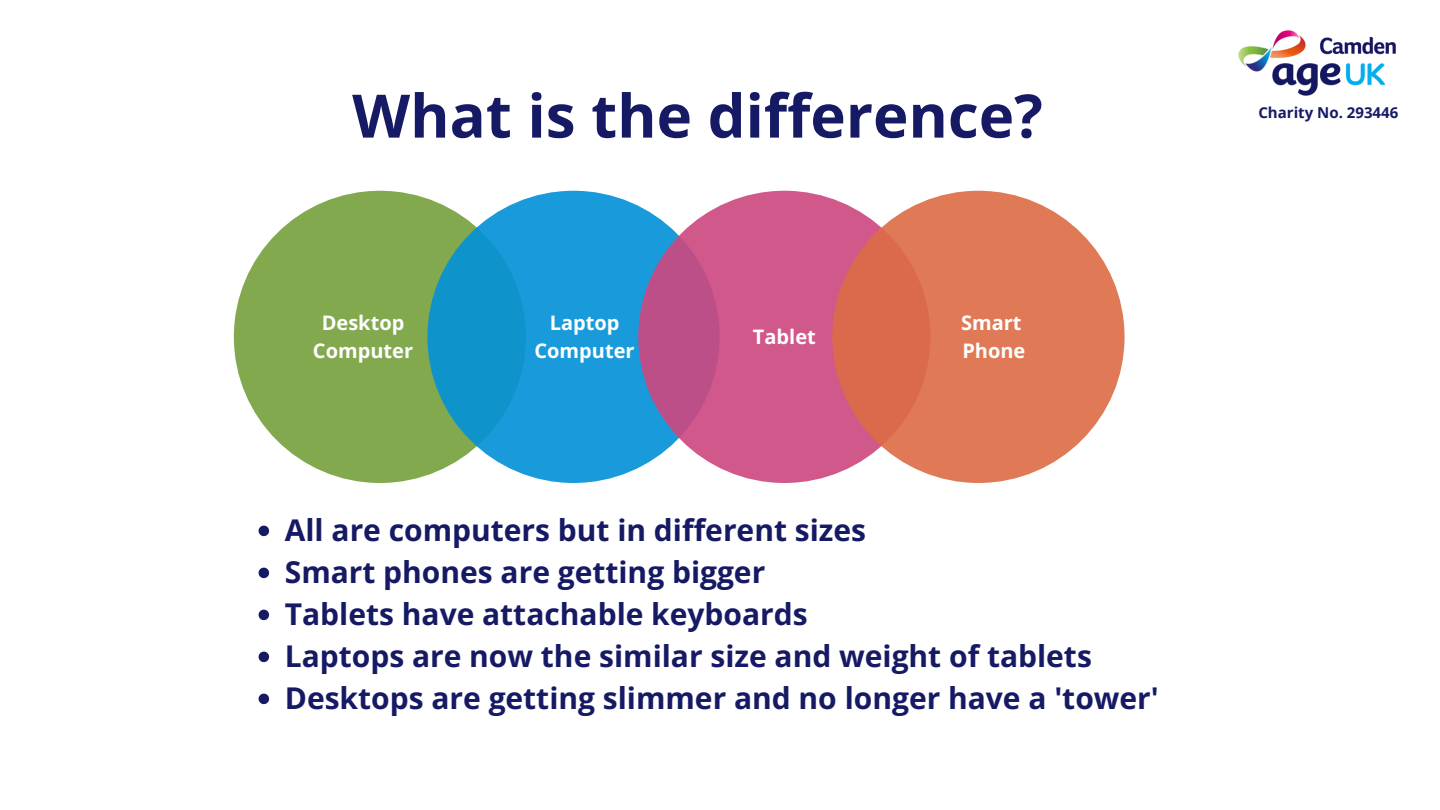
<style>
.page{position:relative;width:1440px;height:810px;background:#fff}
.page>*{position:absolute;margin:0;border:0;box-sizing:border-box;transform-origin:0 0}
.t1{font:700 60px "Open Sans";color:#161a64}
.t2{font:700 30px "Open Sans";color:#161a64}
.t3{font:700 20px/27.8px "Open Sans";color:#fff;text-align:center}
.t4{font:700 15px "Open Sans";color:#161a64}
</style>
<div class="page">
<div style="left:234px;top:191px;width:292px;height:292px;background:#83a94f;border-radius:50%"></div>
<div style="left:427px;top:191px;width:293px;height:292px;background:linear-gradient(to bottom,#1699d7,#179ad7);border-radius:50%"></div>
<svg style="left:638px;top:191px;width:293px;height:292px;background:#cc568a"></svg>
<div style="left:832px;top:191px;width:293px;height:292px;background:linear-gradient(to right,#dc6b4d,#e27f5b);border-radius:50%"></div>
<svg style="left:259px;top:526px;width:10px;height:10px"></svg>
<svg style="left:259px;top:568px;width:10px;height:10px"></svg>
<svg style="left:259px;top:610px;width:10px;height:10px"></svg>
<svg style="left:259px;top:652px;width:10px;height:10px"></svg>
<svg style="left:259px;top:694px;width:10px;height:10px"></svg>
<img style="left:1238px;top:30px;width:158px;height:66px">
<p class="t1" style="left:352px;top:74px;width:692px">What is the difference?</p>
<h3 class="t3" style="left:313px;top:308px;width:102px">Desktop<br>Computer</h3>
<h2 class="t3" style="left:535px;top:308px;width:102px">Laptop<br>Computer</h2>
<p class="t3" style="left:753px;top:322px;width:64px">Tablet</p>
<p class="t3" style="left:961px;top:308px;width:66px;text-align:left">Smart<br>Phone</p>
<p class="t2" style="left:285px;top:509px;width:583px">All are computers but in different sizes</p>
<p class="t2" style="left:285px;top:551px;width:482px">Smart phones are getting bigger</p>
<h3 class="t2" style="left:285px;top:593px;width:524px">Tablets have attachable keyboards</h3>
<h3 class="t2" style="left:285px;top:635px;width:809px">Laptops are now the similar size and weight of tablets</h3>
<h3 class="t2" style="left:285px;top:677px;width:876px">Desktops are getting slimmer and no longer have a 'tower'</h3>
<p class="t4" style="left:1258px;top:101px;width:141px">Charity No. 293446</p>
</div>
